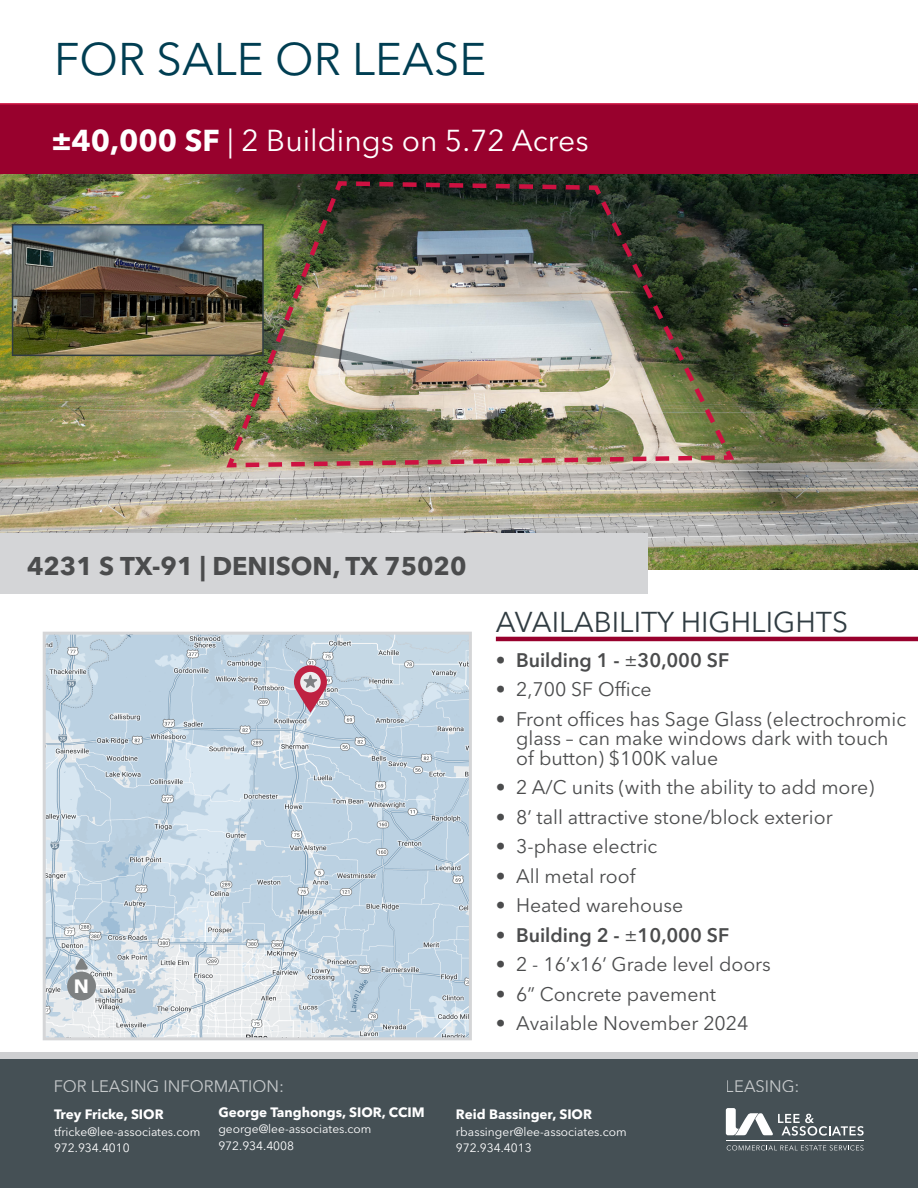
<style>
.page{position:relative;width:918px;height:1188px;background:#fff}
.page>*{position:absolute;margin:0;border:0;box-sizing:border-box;transform-origin:0 0}
.t1{font:45.3px "Avenir Next LT Pro";color:#003e52}
.t2{font:30px "Avenir Next LT Pro";color:#fff}
.t3{font:28.5px "Avenir Next LT Pro";color:#303c42}
.t4{font:700 25.5px "Avenir Next LT Pro";color:#4b4c4d}
.t5{font:19.5px/19.5px "Avenir Next LT Pro";color:#4b4c4d}
.t6{font:600 19.5px "Avenir Next LT Pro";color:#4b4c4d}
.t7{font:700 19.2px "Avenir Next LT Pro";color:#fff}
.t8{font:16.5px "Avenir Next LT Pro";color:#fff}
.t9{font:700 13.5px "Avenir Next LT Pro";color:#fff}
.t10{font:12px "Avenir Next LT Pro";color:#fff}
.s1{font-weight:700}
.s2{font-family:"Avenir Next";font-weight:400}
</style>
<div class="page">
<div style="left:0;top:1057px;width:918px;height:131px;background:#455055"></div>
<div style="left:0;top:1052px;width:918px;height:7px;background:#cecfd1"></div>
<div style="left:0;top:103px;width:918px;height:72px;background:#98012d"></div>
<img style="left:0;top:175px;width:918px;height:394px">
<div style="left:0;top:534px;width:648px;height:60px;background:#d4d5d7"></div>
<hr style="left:496px;top:637px;width:422px;height:4px;background:#98012d">
<svg style="left:726px;top:1108px;width:138px;height:28px"></svg>
<svg style="left:727px;top:1145px;width:136px;height:5px"></svg>
<hr style="left:726px;top:1141px;width:138px;height:1px;background:#fff">
<img style="left:47px;top:636px;width:421px;height:400px">
<div style="left:43px;top:632px;width:429px;height:408px;border:3px solid #d4d5d7"></div>
<svg style="left:294px;top:665px;width:33px;height:48px;background:#c18397"></svg>
<div style="left:67px;top:972px;width:29px;height:28px;background:#7e8182;border-radius:50%"></div>
<svg style="left:71px;top:955px;width:21px;height:16px"></svg>
<img style="left:15px;top:227px;width:139px;height:126px">
<div style="left:12px;top:224px;width:252px;height:132px;border:2px solid #303c42"></div>
<img style="left:154px;top:179px;width:69px;height:291px">
<img style="left:223px;top:179px;width:515px;height:291px">
<p class="t1" style="left:54px;top:32px;width:434px">FOR SALE OR LEASE</p>
<p class="t2" style="left:51px;top:122px;width:539px"><span class="s1">±40,000 SF</span> | 2 Buildings on 5.72 Acres</p>
<p class="t4" style="left:27px;top:550px;width:441px">4231 S TX-91 | DENISON, TX 75020</p>
<p class="t7" style="left:74px;top:975px;width:17px">N</p>
<p class="t3" style="left:496px;top:605px;width:354px">AVAILABILITY HIGHLIGHTS</p>
<p class="t6" style="left:496px;top:648px;width:235px">• Building 1 - <span class="s2">±</span>30,000 SF</p>
<p class="t5" style="left:496px;top:680px;width:157px">• 2,700 SF Office</p>
<p class="t5" style="left:516px;top:709px;width:391px;text-indent:-20px">• Front offices has Sage Glass (electrochromic glass – can make windows dark with touch of button) $100K value</p>
<p class="t5" style="left:496px;top:778px;width:380px">• 2 A/C units (with the ability to add more)</p>
<p class="t5" style="left:496px;top:807px;width:338px">• 8’ tall attractive stone/block exterior</p>
<p class="t5" style="left:496px;top:837px;width:163px">• 3-phase electric</p>
<p class="t5" style="left:496px;top:866px;width:141px">• All metal roof</p>
<p class="t5" style="left:496px;top:896px;width:189px">• Heated warehouse</p>
<p class="t6" style="left:496px;top:923px;width:235px">• Building 2 - <span class="s2">±</span>10,000 SF</p>
<p class="t5" style="left:496px;top:954px;width:277px">• 2 - 16’x16’ Grade level doors</p>
<p class="t5" style="left:496px;top:984px;width:222px">• 6” Concrete pavement</p>
<p class="t5" style="left:496px;top:1013px;width:254px">• Available November 2024</p>
<p class="t8" style="left:53px;top:1076px;width:232px">FOR LEASING INFORMATION:</p>
<p class="t8" style="left:726px;top:1076px;width:75px">LEASING:</p>
<p class="t9" style="left:54px;top:1106px;width:111px">Trey Fricke, SIOR</p>
<p class="t10" style="left:54px;top:1124px;width:148px">tfricke@lee-associates.com</p>
<p class="t10" style="left:54px;top:1141px;width:77px">972.934.4010</p>
<p class="t9" style="left:218px;top:1104px;width:208px">George Tanghongs, SIOR, CCIM</p>
<p class="t10" style="left:218px;top:1122px;width:155px">george@lee-associates.com</p>
<p class="t10" style="left:218px;top:1138px;width:77px">972.934.4008</p>
<p class="t9" style="left:456px;top:1106px;width:138px">Reid Bassinger, SIOR</p>
<p class="t10" style="left:456px;top:1124px;width:172px">rbassinger@lee-associates.com</p>
<p class="t10" style="left:456px;top:1141px;width:77px">972.934.4013</p>
</div>
